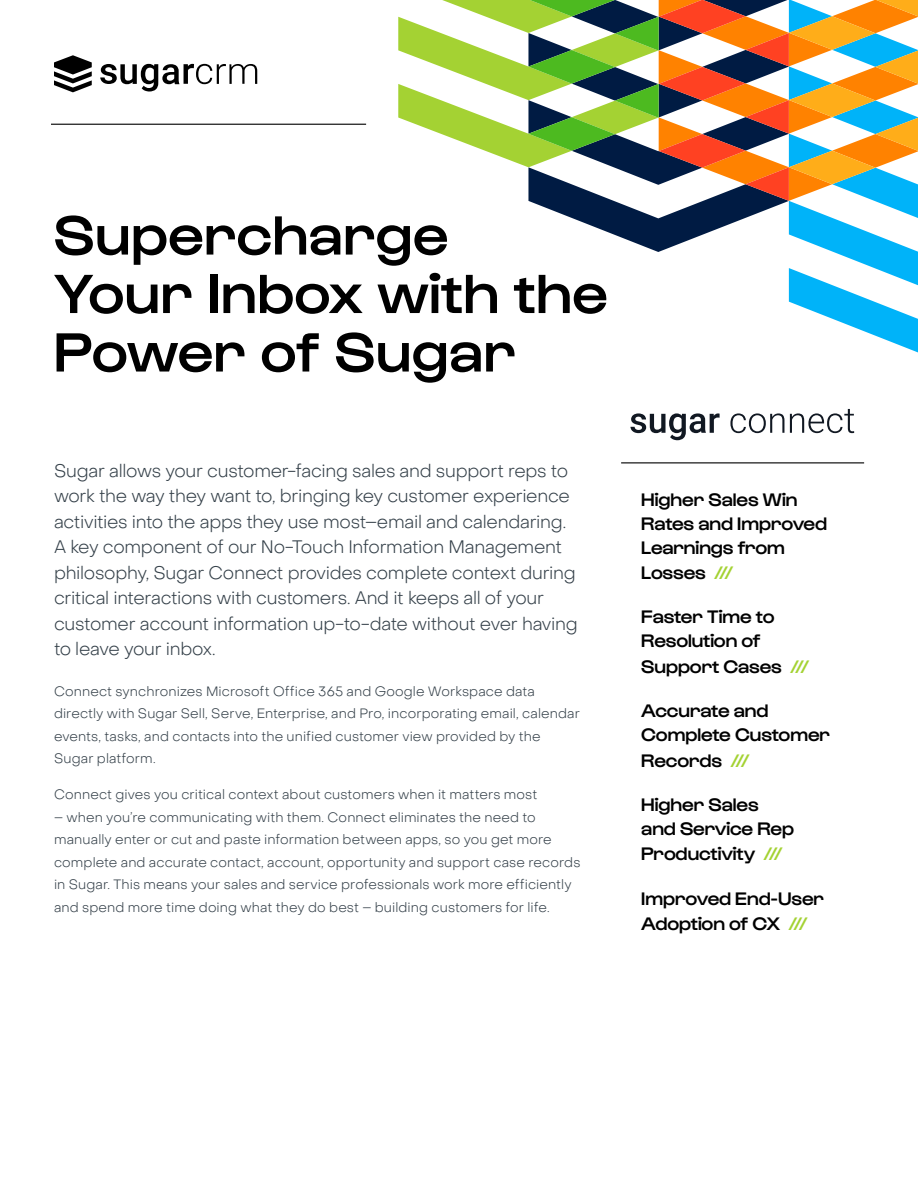
<style>
.page{position:relative;width:918px;height:1188px;background:#fff}
.page>*{position:absolute;margin:0;border:0;box-sizing:border-box;transform-origin:0 0}
.t1{font:500 57px/58.5px "Gustavo";letter-spacing:.01em;color:#000}
.t2{font:500 18.75px/24.8px "Gustavo";letter-spacing:-.005em;color:#000}
.t3{font:300 18px/25.5px "Object Sans";letter-spacing:-.015em;color:#333f48}
.t4{font:300 13.5px/22.5px "Object Sans";letter-spacing:.01em;color:#333f48}
.s1{color:#a4d233}
</style>
<div class="page">
<svg style="left:398px;top:0;width:520px;height:353px"></svg>
<hr style="left:51px;top:124px;width:315px;height:1px;background:#000">
<svg style="left:54px;top:55px;width:38px;height:37px"></svg>
<svg style="left:100px;top:64px;width:157px;height:28px"></svg>
<hr style="left:621px;top:462px;width:243px;height:1px;background:#000">
<svg style="left:630px;top:413px;width:90px;height:27px"></svg>
<svg style="left:730px;top:413px;width:54px;height:20px"></svg>
<svg style="left:790px;top:409px;width:64px;height:24px"></svg>
<h1 class="t1" style="left:54px;top:211px;width:555px">Supercharge<br>Your Inbox with the<br>Power of Sugar</h1>
<p class="t3" style="left:54px;top:459px;width:525px">Sugar allows your customer-facing sales and support reps to work the way they want to, bringing key customer experience activities into the apps they use most–email and calendaring.<br>A key component of our No-Touch Information Management philosophy, Sugar Connect provides complete context during critical interactions with customers. And it keeps all of your customer account information up-to-date without ever having to leave your inbox.</p>
<p class="t4" style="left:54px;top:681px;width:527px">Connect synchronizes Microsoft Office 365 and Google Workspace data directly with Sugar Sell, Serve, Enterprise, and Pro, incorporating email, calendar events, tasks, and contacts into the unified customer view provided by the Sugar platform.</p>
<p class="t4" style="left:54px;top:785px;width:485px">Connect gives you critical context about customers when it matters most</p>
<p class="t4" style="left:54px;top:807px;width:528px">– when you’re communicating with them. Connect eliminates the need to manually enter or cut and paste information between apps, so you get more complete and accurate contact, account, opportunity and support case records in Sugar. This means your sales and service professionals work more efficiently and spend more time doing what they do best – building customers for life.</p>
<h2 class="t2" style="left:641px;top:489px;width:187px">Higher Sales Win<br>Rates and Improved<br>Learnings from<br>Losses <span class="s1">///</span></h2>
<h2 class="t2" style="left:641px;top:606px;width:170px">Faster Time to<br>Resolution of<br>Support Cases <span class="s1">///</span></h2>
<h2 class="t2" style="left:641px;top:700px;width:190px">Accurate and<br>Complete Customer<br>Records <span class="s1">///</span></h2>
<h2 class="t2" style="left:641px;top:794px;width:154px">Higher Sales and Service Rep<br>Productivity <span class="s1">///</span></h2>
<h2 class="t2" style="left:641px;top:887px;width:184px;line-height:25.5px">Improved End-User<br>Adoption of CX <span class="s1">///</span></h2>
</div>
